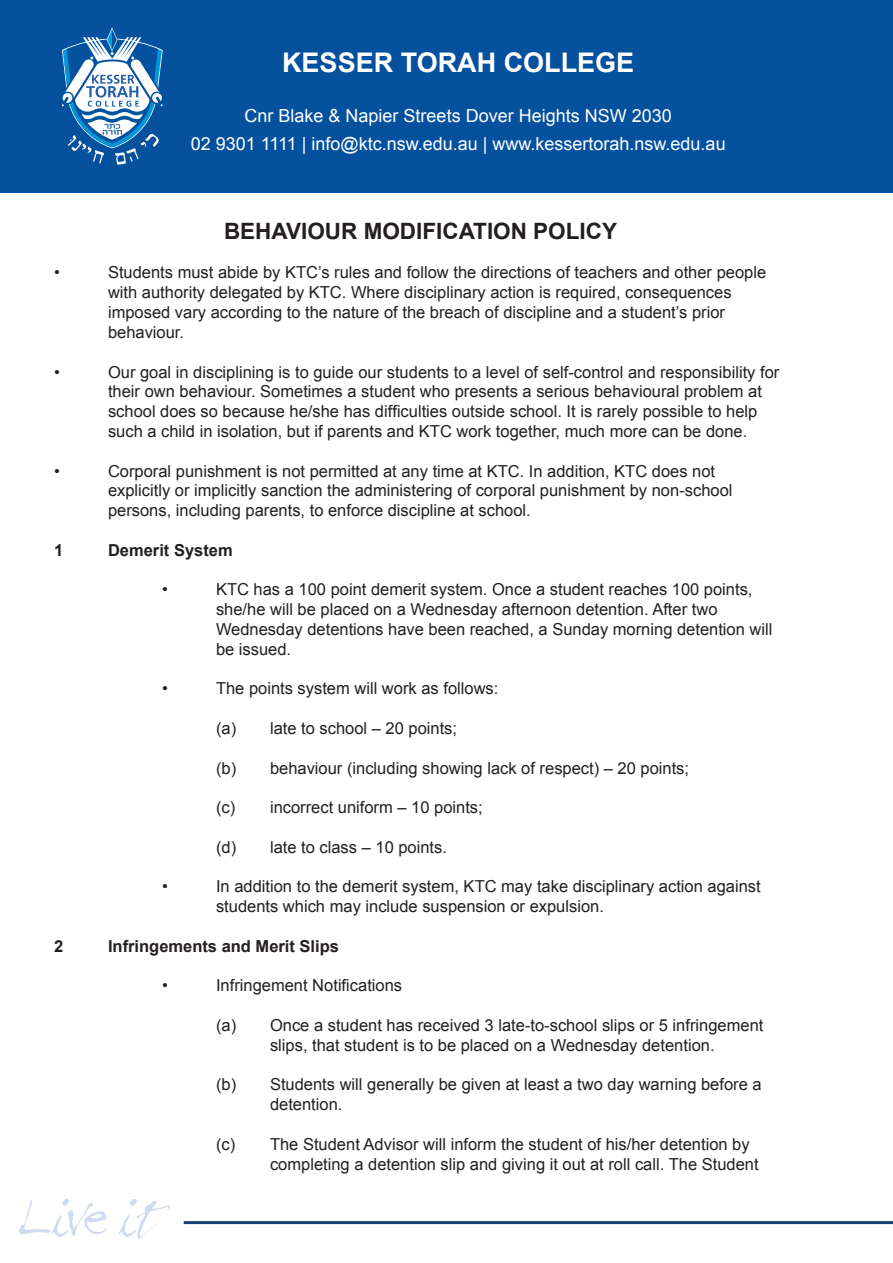
<style>
.page{position:relative;width:893px;height:1263px;background:#fff}
.page>*{position:absolute;margin:0;border:0;box-sizing:border-box;transform-origin:0 0}
.t1{font:700 27px "Arial";color:#fff}
.t2{font:700 22.5px "Arial";color:#231f20}
.t3{font:18px/28.5px "Arial";color:#fff;text-align:center}
.t4{font:16.5px/19.8px "Arial";color:#231f20}
.t5{font:700 16.5px "Arial";color:#231f20}
</style>
<div class="page">
<div style="left:0;top:0;width:893px;height:192px;background:#05519e"></div>
<svg style="left:62px;top:28px;width:101px;height:137px"></svg>
<hr style="left:184px;top:1221px;width:709px;height:3px;background:#154277">
<img style="left:19px;top:1199px;width:151px;height:40px">
<h1 class="t1" style="left:282px;top:44px;width:354px">KESSER TORAH COLLEGE</h1>
<p class="t3" style="left:191px;top:101px;width:536px">Cnr Blake &amp; Napier Streets Dover Heights NSW 2030<br>02 9301 1111 | info@ktc.nsw.edu.au | www.kessertorah.nsw.edu.au</p>
<h2 class="t2" style="left:224px;top:216px;width:394px">BEHAVIOUR MODIFICATION POLICY</h2>
<p class="t4" style="left:54px;top:263px;width:7px">•</p>
<p class="t4" style="left:108px;top:263px;width:660px">Students must abide by KTC’s rules and follow the directions of teachers and other people with authority delegated by KTC. Where disciplinary action is required, consequences imposed vary according to the nature of the breach of discipline and a student’s prior behaviour.</p>
<p class="t4" style="left:54px;top:362px;width:7px">•</p>
<p class="t4" style="left:108px;top:362px;width:673px">Our goal in disciplining is to guide our students to a level of self-control and responsibility for their own behaviour. Sometimes a student who presents a serious behavioural problem at school does so because he/she has difficulties outside school. It is rarely possible to help such a child in isolation, but if parents and KTC work together, much more can be done.</p>
<p class="t4" style="left:54px;top:461px;width:7px">•</p>
<p class="t4" style="left:108px;top:461px;width:626px">Corporal punishment is not permitted at any time at KTC. In addition, KTC does not explicitly or implicitly sanction the administering of corporal punishment by non-school persons, including parents, to enforce discipline at school.</p>
<p class="t5" style="left:54px;top:539px;width:11px">1</p>
<p class="t5" style="left:108px;top:539px;width:126px">Demerit System</p>
<p class="t4" style="left:162px;top:580px;width:7px">•</p>
<p class="t4" style="left:216px;top:580px;width:558px">KTC has a 100 point demerit system. Once a student reaches 100 points, she/he will be placed on a Wednesday afternoon detention. After two Wednesday detentions have been reached, a Sunday morning detention will be issued.</p>
<p class="t4" style="left:162px;top:679px;width:7px">•</p>
<p class="t4" style="left:216px;top:679px;width:284px">The points system will work as follows:</p>
<p class="t4" style="left:216px;top:718px;width:243px">(a) late to school – 20 points;</p>
<p class="t4" style="left:216px;top:758px;width:475px">(b) behaviour (including showing lack of respect) – 20 points;</p>
<p class="t4" style="left:216px;top:798px;width:268px">(c) incorrect uniform – 10 points;</p>
<p class="t4" style="left:216px;top:837px;width:233px">(d) late to class – 10 points.</p>
<p class="t4" style="left:162px;top:877px;width:7px">•</p>
<p class="t4" style="left:216px;top:877px;width:546px">In addition to the demerit system, KTC may take disciplinary action against students which may include suspension or expulsion.</p>
<p class="t5" style="left:54px;top:935px;width:11px">2</p>
<p class="t5" style="left:108px;top:935px;width:233px">Infringements and Merit Slips</p>
<p class="t4" style="left:162px;top:976px;width:7px">•</p>
<p class="t4" style="left:216px;top:976px;width:188px">Infringement Notifications</p>
<p class="t4" style="left:216px;top:1015px;width:549px;text-align:center">(a) Once a student has received 3 late-to-school slips or 5 infringement slips, that student is to be placed on a Wednesday detention.</p>
<p class="t4" style="left:270px;top:1075px;width:493px;text-indent:-54px">(b) Students will generally be given at least a two day warning before a detention.</p>
<p class="t4" style="left:270px;top:1134px;width:490px;text-indent:-54px">(c) The Student Advisor will inform the student of his/her detention by completing a detention slip and giving it out at roll call. The Student</p>
</div>
